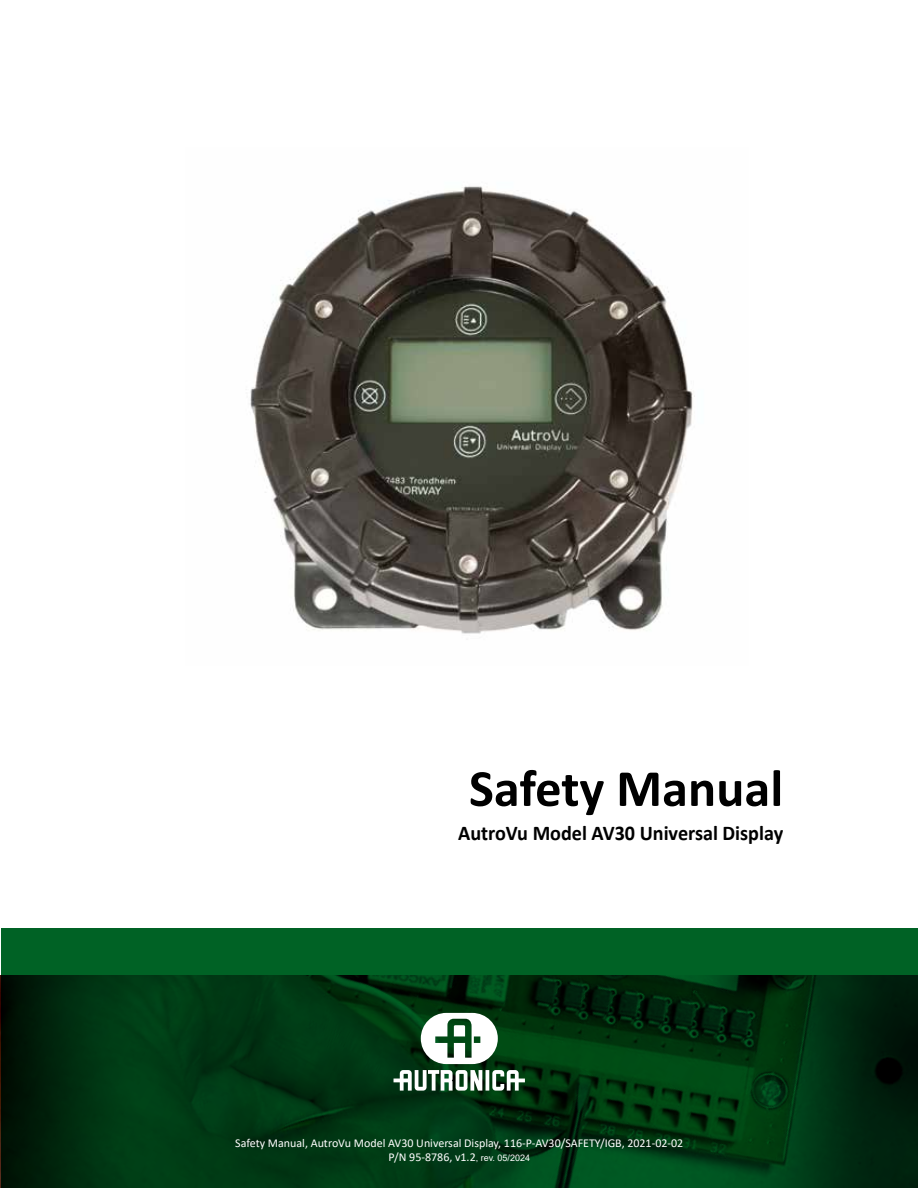
<style>
.page{position:relative;width:918px;height:1188px;background:#fff}
.page>*{position:absolute;margin:0;border:0;box-sizing:border-box;transform-origin:0 0}
.t1{font:700 52.5px "Calibri";color:#000}
.t2{font:700 21px "Calibri";color:#000;scale:.96 1}
.t3{font:12px/14.4px "Calibri";color:#fff;text-align:center}
.s1{font-family:"Arial";font-size:9px}
</style>
<div class="page">
<svg style="left:1px;top:929px;width:917px;height:259px;background:#003b15"></svg>
<img style="left:250px;top:186px;width:445px;height:448px">
<svg style="left:394px;top:1013px;width:131px;height:78px"></svg>
<h1 class="t1" style="left:469px;top:751px;width:316px">Safety Manual</h1>
<h2 class="t2" style="left:458px;top:818px;width:340px">AutroVu Model AV30 Universal Display</h2>
<p class="t3" style="left:235px;top:1135px;width:450px">Safety Manual, AutroVu Model AV30 Universal Display, 116-P-AV30/SAFETY/IGB, 2021-02-02<br>P/N 95-8786, v1.2<span class="s1">, rev. 05/2024</span></p>
</div>
